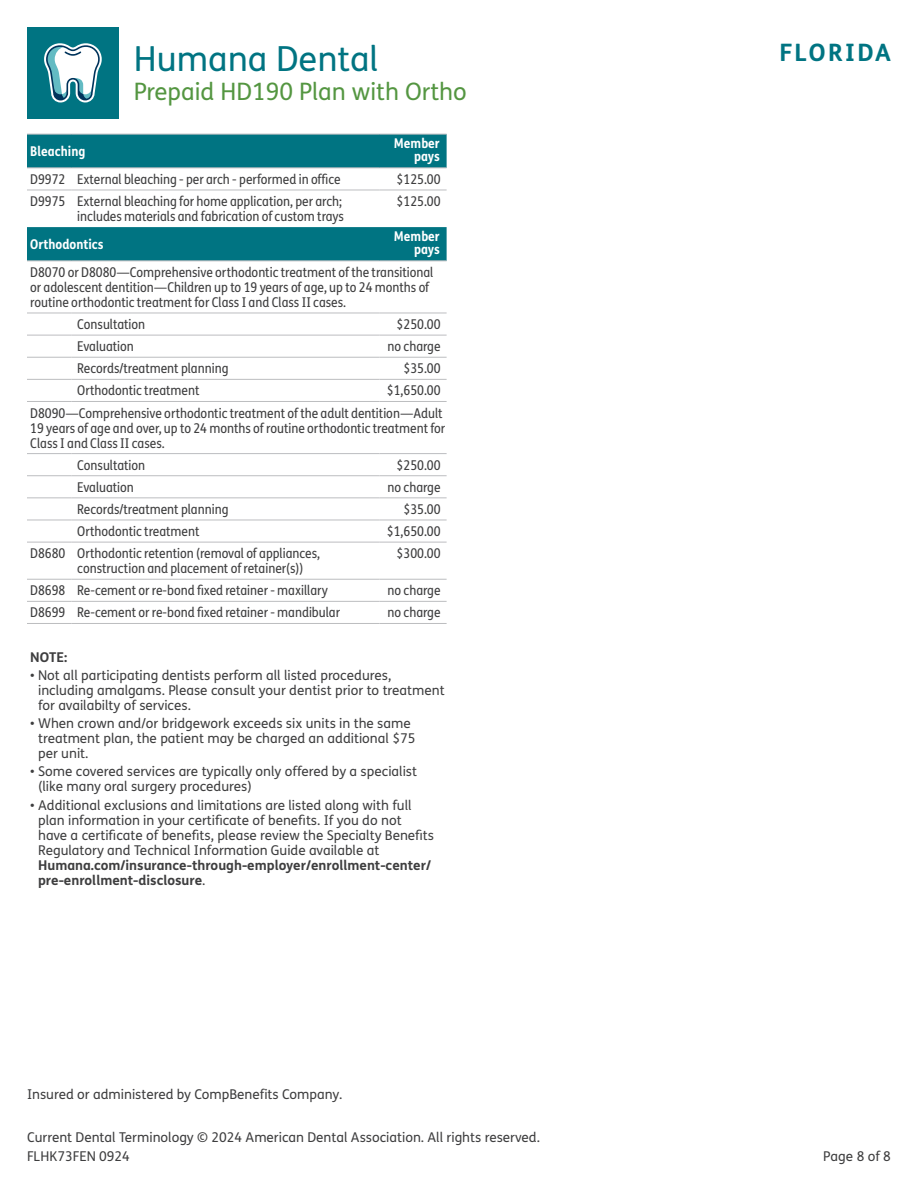
<style>
.page{position:relative;width:918px;height:1188px;background:#fff}
.page>*{position:absolute;margin:0;border:0;box-sizing:border-box;transform-origin:0 0}
.t1{font:34.5px "FS Humana";color:#007482}
.t2{font:24px "FS Humana";color:#549641}
.t3{font:700 24px "FS Humana";letter-spacing:.1em;color:#007482}
.chart_body{font:13.5px/15px "FS Humana Condensed";color:#3e3e3f}
.chart_body-2{font:13.5px/15px "FS Humana";color:#3e3e3f}
.chart_body-3{font:700 13.5px/13.5px "FS Humana Condensed";color:#fff;text-align:right}
.chart_body-4{font:700 13.5px "FS Humana";color:#3e3e3f}
.s1{font-weight:700}
</style>
<div class="page">
<div style="left:27px;top:27px;width:92px;height:92px;background:#007482"></div>
<svg style="left:44px;top:43px;width:58px;height:59px"></svg>
<svg style="left:27px;top:135px;width:420px;height:126px;fill:#007482"></svg>
<hr style="left:27px;top:168px;width:44px;height:1px;background:#bcbdc0">
<hr style="left:71px;top:168px;width:309px;height:1px;background:#bcbdc0">
<hr style="left:380px;top:168px;width:67px;height:1px;background:#bcbdc0">
<hr style="left:27px;top:190px;width:44px;height:1px;background:#bcbdc0">
<hr style="left:71px;top:190px;width:309px;height:1px;background:#bcbdc0">
<hr style="left:380px;top:190px;width:67px;height:1px;background:#bcbdc0">
<hr style="left:27px;top:261px;width:44px;height:1px;background:#bcbdc0">
<hr style="left:71px;top:261px;width:309px;height:1px;background:#bcbdc0">
<hr style="left:380px;top:261px;width:67px;height:1px;background:#bcbdc0">
<hr style="left:27px;top:313px;width:44px;height:1px;background:#bcbdc0">
<hr style="left:71px;top:313px;width:309px;height:1px;background:#bcbdc0">
<hr style="left:380px;top:313px;width:67px;height:1px;background:#bcbdc0">
<hr style="left:27px;top:335px;width:44px;height:1px;background:#bcbdc0">
<hr style="left:71px;top:335px;width:309px;height:1px;background:#bcbdc0">
<hr style="left:380px;top:335px;width:67px;height:1px;background:#bcbdc0">
<hr style="left:27px;top:357px;width:44px;height:1px;background:#bcbdc0">
<hr style="left:71px;top:357px;width:309px;height:1px;background:#bcbdc0">
<hr style="left:380px;top:357px;width:67px;height:1px;background:#bcbdc0">
<hr style="left:27px;top:379px;width:44px;height:1px;background:#bcbdc0">
<hr style="left:71px;top:379px;width:309px;height:1px;background:#bcbdc0">
<hr style="left:380px;top:379px;width:67px;height:1px;background:#bcbdc0">
<hr style="left:27px;top:401px;width:44px;height:1px;background:#bcbdc0">
<hr style="left:71px;top:401px;width:309px;height:1px;background:#bcbdc0">
<hr style="left:380px;top:401px;width:67px;height:1px;background:#bcbdc0">
<hr style="left:27px;top:453px;width:44px;height:1px;background:#bcbdc0">
<hr style="left:71px;top:453px;width:309px;height:1px;background:#bcbdc0">
<hr style="left:380px;top:453px;width:67px;height:1px;background:#bcbdc0">
<hr style="left:27px;top:475px;width:44px;height:1px;background:#bcbdc0">
<hr style="left:71px;top:475px;width:309px;height:1px;background:#bcbdc0">
<hr style="left:380px;top:475px;width:67px;height:1px;background:#bcbdc0">
<hr style="left:27px;top:498px;width:44px;height:1px;background:#bcbdc0">
<hr style="left:71px;top:498px;width:309px;height:1px;background:#bcbdc0">
<hr style="left:380px;top:498px;width:67px;height:1px;background:#bcbdc0">
<hr style="left:27px;top:520px;width:44px;height:1px;background:#bcbdc0">
<hr style="left:71px;top:520px;width:309px;height:1px;background:#bcbdc0">
<hr style="left:380px;top:520px;width:67px;height:1px;background:#bcbdc0">
<hr style="left:27px;top:542px;width:44px;height:1px;background:#bcbdc0">
<hr style="left:71px;top:542px;width:309px;height:1px;background:#bcbdc0">
<hr style="left:380px;top:542px;width:67px;height:1px;background:#bcbdc0">
<hr style="left:27px;top:579px;width:44px;height:1px;background:#bcbdc0">
<hr style="left:71px;top:579px;width:309px;height:1px;background:#bcbdc0">
<hr style="left:380px;top:579px;width:67px;height:1px;background:#bcbdc0">
<hr style="left:27px;top:601px;width:44px;height:1px;background:#bcbdc0">
<hr style="left:71px;top:601px;width:309px;height:1px;background:#bcbdc0">
<hr style="left:380px;top:601px;width:67px;height:1px;background:#bcbdc0">
<hr style="left:27px;top:623px;width:44px;height:1px;background:#bcbdc0">
<hr style="left:71px;top:623px;width:309px;height:1px;background:#bcbdc0">
<hr style="left:380px;top:623px;width:67px;height:1px;background:#bcbdc0">
<hr style="left:27px;top:134px;width:44px;height:1px;background:#bcbdc0">
<hr style="left:71px;top:134px;width:309px;height:1px;background:#bcbdc0">
<hr style="left:380px;top:134px;width:67px;height:1px;background:#bcbdc0">
<h1 class="t1" style="left:134px;top:36px;width:246px">Humana Dental</h1>
<h2 class="t3" style="left:779px;top:34px;width:113px">FLORIDA</h2>
<h2 class="t2" style="left:134px;top:75px;width:335px">Prepaid HD190 Plan with Ortho</h2>
<p class="chart_body-3" style="left:30px;top:144px;width:57px">Bleaching</p>
<p class="chart_body-3" style="left:394px;top:135px;width:47px">Member pays</p>
<p class="chart_body" style="left:30px;top:171px;width:37px">D9972</p>
<p class="chart_body" style="left:77px;top:171px;width:265px">External bleaching - per arch - performed in office</p>
<p class="chart_body" style="left:397px;top:171px;width:45px">$125.00</p>
<p class="chart_body" style="left:30px;top:194px;width:37px">D9975</p>
<p class="chart_body" style="left:77px;top:194px;width:268px">External bleaching for home application, per arch; includes materials and fabrication of custom trays</p>
<p class="chart_body" style="left:397px;top:194px;width:45px">$125.00</p>
<p class="chart_body-3" style="left:30px;top:237px;width:75px">Orthodontics</p>
<p class="chart_body-3" style="left:394px;top:228px;width:47px">Member pays</p>
<p class="chart_body" style="left:30px;top:264px;width:405px">D8070 or D8080—Comprehensive orthodontic treatment of the transitional or adolescent dentition—Children up to 19 years of age, up to 24 months of routine orthodontic treatment for Class I and Class II cases.</p>
<p class="chart_body" style="left:77px;top:317px;width:69px">Consultation</p>
<p class="chart_body" style="left:397px;top:317px;width:45px">$250.00</p>
<p class="chart_body" style="left:77px;top:339px;width:58px">Evaluation</p>
<p class="chart_body" style="left:387px;top:339px;width:55px">no charge</p>
<p class="chart_body" style="left:77px;top:361px;width:153px">Records/treatment planning</p>
<p class="chart_body" style="left:404px;top:361px;width:39px">$35.00</p>
<p class="chart_body" style="left:77px;top:383px;width:124px">Orthodontic treatment</p>
<p class="chart_body" style="left:387px;top:383px;width:55px">$1,650.00</p>
<p class="chart_body" style="left:30px;top:405px;width:417px">D8090—Comprehensive orthodontic treatment of the adult dentition—Adult<br>19 years of age and over, up to 24 months of routine orthodontic treatment for<br>Class I and Class II cases.</p>
<p class="chart_body" style="left:77px;top:457px;width:69px">Consultation</p>
<p class="chart_body" style="left:397px;top:457px;width:45px">$250.00</p>
<p class="chart_body" style="left:77px;top:479px;width:58px">Evaluation</p>
<p class="chart_body" style="left:387px;top:479px;width:55px">no charge</p>
<p class="chart_body" style="left:77px;top:501px;width:153px">Records/treatment planning</p>
<p class="chart_body" style="left:404px;top:501px;width:39px">$35.00</p>
<p class="chart_body" style="left:77px;top:524px;width:124px">Orthodontic treatment</p>
<p class="chart_body" style="left:387px;top:524px;width:55px">$1,650.00</p>
<p class="chart_body" style="left:30px;top:546px;width:37px">D8680</p>
<p class="chart_body" style="left:77px;top:546px;width:244px">Orthodontic retention (removal of appliances, construction and placement of retainer(s))</p>
<p class="chart_body" style="left:397px;top:546px;width:45px">$300.00</p>
<p class="chart_body" style="left:30px;top:583px;width:37px">D8698</p>
<p class="chart_body" style="left:77px;top:583px;width:252px">Re-cement or re-bond fixed retainer - maxillary</p>
<p class="chart_body" style="left:387px;top:583px;width:55px">no charge</p>
<p class="chart_body" style="left:30px;top:605px;width:37px">D8699</p>
<p class="chart_body" style="left:77px;top:605px;width:264px">Re-cement or re-bond fixed retainer - mandibular</p>
<p class="chart_body" style="left:387px;top:605px;width:55px">no charge</p>
<p class="chart_body-4" style="left:30px;top:647px;width:39px">NOTE:</p>
<p class="chart_body-2" style="left:38px;top:667px;width:408px;text-indent:-8px">• Not all participating dentists perform all listed procedures, including amalgams. Please consult your dentist prior to treatment for availabilty of services.</p>
<p class="chart_body-2" style="left:38px;top:716px;width:379px;text-indent:-8px">• When crown and/or bridgework exceeds six units in the same treatment plan, the patient may be charged an additional $75 per unit.</p>
<p class="chart_body-2" style="left:38px;top:764px;width:380px;text-indent:-8px">• Some covered services are typically only offered by a specialist (like many oral surgery procedures)</p>
<p class="chart_body-2" style="left:38px;top:797px;width:398px;text-indent:-8px">• Additional exclusions and limitations are listed along with full plan information in your certificate of benefits. If you do not have a certificate of benefits, please review the Specialty Benefits Regulatory and Technical Information Guide available at <span class="s1">Humana.com/insurance-through-employer/enrollment-center/ pre-enrollment-disclosure</span>.</p>
<p class="chart_body-2" style="left:27px;top:1086px;width:317px">Insured or administered by CompBenefits Company.</p>
<p class="chart_body-2" style="left:27px;top:1129px;width:514px">Current Dental Terminology © 2024 American Dental Association. All rights reserved.</p>
<p class="chart_body-2" style="left:27px;top:1149px;width:105px">FLHK73FEN 0924</p>
<p class="chart_body-2" style="left:823px;top:1149px;width:69px">Page 8 of 8</p>
</div>
